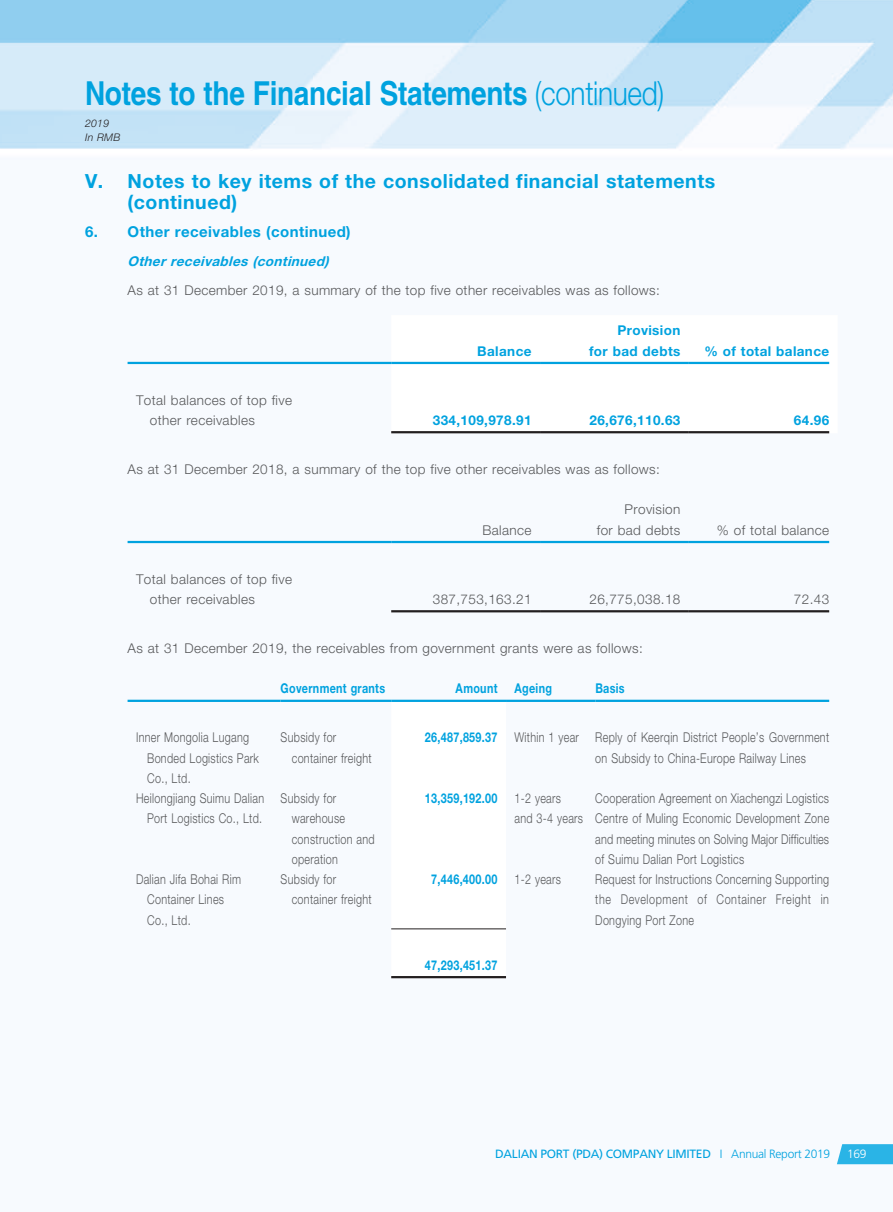
<style>
.page{position:relative;width:893px;height:1212px;background:#fff}
.page>*{position:absolute;margin:0;border:0;box-sizing:border-box;transform-origin:0 0}
.t1{font:700 33px "Helvetica LT Std";letter-spacing:-.01em;color:#00a2df;scale:.85 1}
.t2{font:700 19.5px/21px "Helvetica Neue LT Std";letter-spacing:.03em;color:#00a2df}
.t3{font:700 15px "Helvetica Neue LT Std";letter-spacing:.03em;color:#00a2df}
.t4{font:300 13.5px/20.2px "Helvetica Neue LT Std";letter-spacing:.03em;color:#57585a;scale:.8 1}
.t5{font:300 13.5px/20.2px "Helvetica Neue LT Std";letter-spacing:.03em;color:#57585a}
.t6{font:700 13.5px "Helvetica Neue LT Std";letter-spacing:.03em;color:#00a2df;scale:.8 1}
.t7{font:700 13.5px/20.2px "Helvetica Neue LT Std";letter-spacing:.03em;color:#00a2df;text-align:right}
.t8{font:italic 700 13.5px "Helvetica Neue LT Std";color:#00a2df}
.t9{font:12px "Frutiger LT Std";letter-spacing:-.025em;color:#00a2df}
.t10{font:300 12px "Frutiger LT Std";color:#fff}
.t11{font:italic 300 10.5px/13.5px "Helvetica Neue LT Std";letter-spacing:.03em;color:#231f20}
.s1{font-family:"Helvetica Neue LT Std";font-weight:300}
.s2{font-weight:300}
</style>
<div class="page">
<img style="left:0;top:0;width:893px;height:1165px">
<svg style="left:837px;top:1144px;width:56px;height:20px"></svg>
<svg style="left:391px;top:315px;width:447px;height:118px"></svg>
<hr style="left:128px;top:362px;width:263px;height:2px;background:#00a2df">
<hr style="left:391px;top:362px;width:149px;height:2px;background:#00a2df">
<hr style="left:540px;top:362px;width:149px;height:2px;background:#00a2df">
<hr style="left:689px;top:362px;width:140px;height:2px;background:#00a2df">
<hr style="left:391px;top:431px;width:149px;height:2px;background:#231f20">
<hr style="left:540px;top:431px;width:149px;height:2px;background:#231f20">
<hr style="left:689px;top:431px;width:140px;height:2px;background:#231f20">
<hr style="left:128px;top:541px;width:263px;height:2px;background:#00a2df">
<hr style="left:391px;top:541px;width:149px;height:2px;background:#00a2df">
<hr style="left:540px;top:541px;width:149px;height:2px;background:#00a2df">
<hr style="left:689px;top:541px;width:140px;height:2px;background:#00a2df">
<hr style="left:391px;top:610px;width:149px;height:2px;background:#231f20">
<hr style="left:540px;top:610px;width:149px;height:2px;background:#231f20">
<hr style="left:689px;top:610px;width:140px;height:2px;background:#231f20">
<svg style="left:391px;top:702px;width:115px;height:274px"></svg>
<hr style="left:128px;top:700px;width:153px;height:2px;background:#00a2df">
<hr style="left:281px;top:700px;width:110px;height:2px;background:#00a2df">
<hr style="left:391px;top:700px;width:115px;height:2px;background:#00a2df">
<hr style="left:506px;top:700px;width:89px;height:2px;background:#00a2df">
<hr style="left:595px;top:700px;width:234px;height:2px;background:#00a2df">
<hr style="left:391px;top:928px;width:115px;height:1px;background:#231f20">
<hr style="left:391px;top:976px;width:115px;height:2px;background:#231f20">
<h1 class="t1" style="left:85px;top:73px;width:683px">Notes to the Financial Statements <span class="s1">(continued)</span></h1>
<p class="t11" style="left:85px;top:116px;width:37px">2019<br>In RMB</p>
<h2 class="t2" style="left:128px;top:170px;width:589px;text-indent:-43px">V. Notes to key items of the consolidated financial statements (continued)</h2>
<p class="t3" style="left:85px;top:223px;width:267px">6. Other receivables (continued)</p>
<p class="t8" style="left:128px;top:253px;width:202px">Otherreceivables (continued)</p>
<p class="t5" style="left:128px;top:280px;width:534px">As at 31 December 2019, a summary of the top five other receivables was as follows:</p>
<p class="t7" style="left:477px;top:340px;width:56px">Balance</p>
<p class="t7" style="left:589px;top:320px;width:93px">Provision<br>for bad debts</p>
<p class="t7" style="left:704px;top:340px;width:126px">% of total balance</p>
<p class="t5" style="left:150px;top:389px;width:144px;text-indent:-14px">Total balances of top five other receivables</p>
<p class="t7" style="left:433px;top:410px;width:100px">334,109,978.91</p>
<p class="t7" style="left:589px;top:410px;width:92px">26,676,110.63</p>
<p class="t7" style="left:794px;top:410px;width:37px">64.96</p>
<p class="t5" style="left:128px;top:459px;width:534px">As at 31 December 2018, a summary of the top five other receivables was as follows:</p>
<p class="t5" style="left:482px;top:519px;width:51px">Balance</p>
<p class="t5" style="left:597px;top:499px;width:85px;text-align:right">Provision<br>for bad debts</p>
<p class="t5" style="left:717px;top:519px;width:114px">% of total balance</p>
<p class="t5" style="left:150px;top:568px;width:144px;text-indent:-14px">Total balances of top five other receivables</p>
<p class="t5" style="left:433px;top:589px;width:100px">387,753,163.21</p>
<p class="t5" style="left:589px;top:589px;width:92px">26,775,038.18</p>
<p class="t5" style="left:794px;top:589px;width:37px">72.43</p>
<p class="t5" style="left:128px;top:638px;width:517px">As at 31 December 2019, the receivables from government grants were as follows:</p>
<p class="t6" style="left:281px;top:680px;width:132px">Government grants</p>
<p class="t6" style="left:456px;top:680px;width:54px">Amount</p>
<p class="t6" style="left:514px;top:680px;width:48px">Ageing</p>
<p class="t6" style="left:595px;top:680px;width:38px">Basis</p>
<p class="t4" style="left:147px;top:727px;width:141px;text-indent:-11px">Inner Mongolia Lugang<br>Bonded Logistics Park<br>Co., Ltd.</p>
<p class="t4" style="left:292px;top:727px;width:101px;text-indent:-11px">Subsidy for container freight</p>
<p class="t6" style="left:425px;top:729px;width:92px">26,487,859.37</p>
<p class="t4" style="left:595px;top:727px;width:294px;text-indent:-81px">Within 1 year Reply of Keerqin District People’s Government on Subsidy to China-Europe Railway Lines</p>
<p class="t4" style="left:136px;top:788px;width:162px;text-align:right">Heilongjiang Suimu Dalian<br>Port Logistics Co., Ltd.</p>
<p class="t4" style="left:292px;top:788px;width:105px;text-indent:-11px">Subsidy for warehouse construction and operation</p>
<p class="t6" style="left:425px;top:790px;width:92px">13,359,192.00</p>
<p class="t4" style="left:514px;top:788px;width:87px">1-2 years<br>and 3-4 years</p>
<p class="t4" style="left:595px;top:788px;width:294px;text-align:justify">Cooperation Agreement on Xiachengzi Logistics Centre of Muling Economic Development Zone and meeting minutes on Solving Major Difficulties of Suimu Dalian Port Logistics</p>
<p class="t4" style="left:147px;top:869px;width:119px;text-indent:-11px">Dalian Jifa Bohai Rim<br>Container Lines<br>Co., Ltd.</p>
<p class="t4" style="left:292px;top:869px;width:101px;text-indent:-11px">Subsidy for container freight</p>
<p class="t6" style="left:431px;top:871px;width:84px">7,446,400.00</p>
<p class="t4" style="left:514px;top:869px;width:60px">1-2 years</p>
<p class="t4" style="left:595px;top:869px;width:294px;text-align:justify">Request for Instructions Concerning Supporting the Development of Container Freight in Dongying Port Zone</p>
<p class="t6" style="left:425px;top:956px;width:92px">47,293,451.37</p>
<p class="t9" style="left:495px;top:1147px;width:336px">DALIAN PORT (PDA) COMPANY LIMITED <span class="s2">I Annual Report 2019</span></p>
<p class="t10" style="left:847px;top:1147px;width:21px">169</p>
</div>
